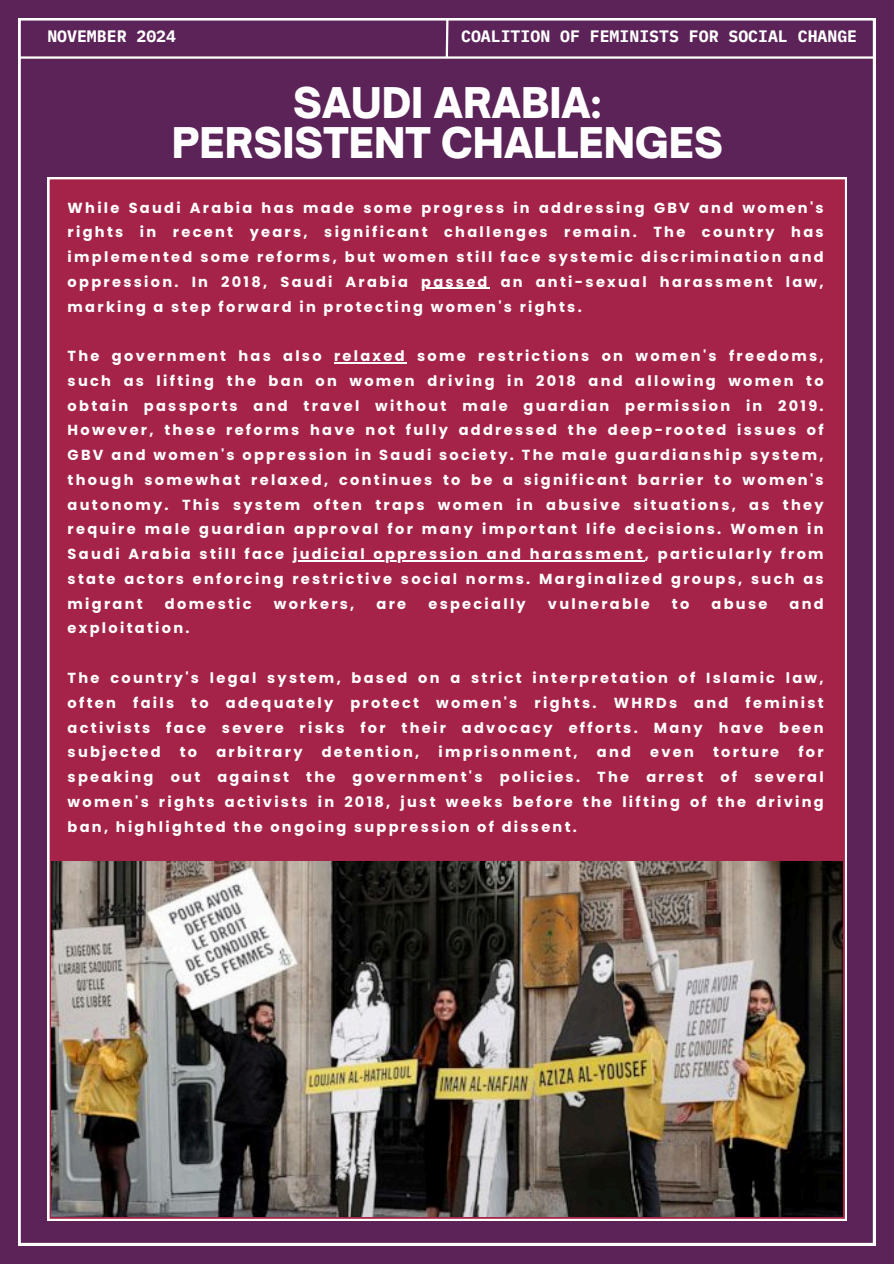
<style>
.page{position:relative;width:894px;height:1264px;background:#fff}
.page>*{position:absolute;margin:0;border:0;box-sizing:border-box;transform-origin:0 0}
.t1{font:900 40.5px/40.5px "Open Sauce One";color:#fff;text-align:center}
.t2{font:700 16.5px "IBM Plex Mono";color:#fff}
.t3{font:700 14.55px/24.8px "Poppins";letter-spacing:.16em;color:#fff;text-align:justify}
</style>
<div class="page">
<div style="left:0;top:0;width:893px;height:1263px;background:#5c2359"></div>
<div style="left:19px;top:18px;width:855px;height:1227px;background:#5c2359"></div>
<svg style="left:444px;top:16px;width:5px;height:44px"></svg>
<hr style="left:20px;top:56px;width:854px;height:3px;background:#fff">
<div style="left:47px;top:177px;width:799px;height:1043px;background:#a52349"></div>
<img style="left:51px;top:861px;width:791px;height:355px">
<hr style="left:421px;top:288px;width:68px;height:1px;background:#fff">
<hr style="left:334px;top:362px;width:73px;height:1px;background:#fff">
<hr style="left:293px;top:560px;width:351px;height:1px;background:#fff">
<p class="t2" style="left:47px;top:26px;width:130px">NOVEMBER 2024</p>
<p class="t2" style="left:461px;top:26px;width:397px">COALITION OF FEMINISTS FOR SOCIAL CHANGE</p>
<p class="t1" style="left:172px;top:82px;width:552px">SAUDI ARABIA:<br>PERSISTENT CHALLENGES</p>
<h2 class="t3" style="left:68px;top:195px;width:757px">While Saudi Arabia has made some progress in addressing GBV and women's rights in recent years, significant challenges remain. The country has implemented some reforms, but women still face systemic discrimination and oppression. In 2018, Saudi Arabia</h2>
<h2 class="t3" style="left:68px;top:269px;width:757px;text-indent:353px">passed an anti-sexual harassment law, marking a step forward in protecting women's rights.</h2>
<h2 class="t3" style="left:68px;top:343px;width:757px">The government has also relaxed some restrictions on women's freedoms, such as lifting the ban on women driving in 2018 and allowing women to</h2>
<h1 class="t3" style="left:68px;top:393px;width:757px">obtain passports and travel without male guardian permission in 2019.<br>However, these reforms have not fully addressed the deep-rooted issues of GBV and women's oppression in Saudi society. The male guardianship system, though somewhat relaxed, continues to be a significant barrier to women's autonomy. This system often traps women in abusive situations, as they require male guardian approval for many important life decisions. Women in Saudi Arabia still face</h1>
<p class="t3" style="left:68px;top:541px;width:757px;text-indent:225px">judicial oppression and harassment, particularly from state actors enforcing restrictive social norms. Marginalized groups, such as migrant</p>
<p class="t3" style="left:165px;top:591px;width:88px">domestic</p>
<p class="t3" style="left:274px;top:591px;width:82px">workers,</p>
<p class="t3" style="left:376px;top:591px;width:31px">are</p>
<p class="t3" style="left:428px;top:591px;width:99px">especially</p>
<p class="t3" style="left:547px;top:591px;width:103px">vulnerable</p>
<p class="t3" style="left:671px;top:591px;width:19px">to</p>
<p class="t3" style="left:711px;top:591px;width:57px">abuse</p>
<p class="t3" style="left:789px;top:591px;width:36px">and</p>
<p class="t3" style="left:68px;top:616px;width:123px">exploitation.</p>
<p class="t3" style="left:68px;top:665px;width:757px">The country's legal system, based on a strict interpretation of Islamic law, often fails to adequately protect women's rights. WHRDs and feminist activists face severe risks for their advocacy efforts. Many have been subjected</p>
<p class="t3" style="left:180px;top:739px;width:19px">to</p>
<p class="t3" style="left:216px;top:739px;width:88px">arbitrary</p>
<p class="t3" style="left:321px;top:739px;width:99px">detention,</p>
<p class="t3" style="left:438px;top:739px;width:141px">imprisonment,</p>
<p class="t3" style="left:596px;top:739px;width:36px">and</p>
<p class="t3" style="left:650px;top:739px;width:45px">even</p>
<p class="t3" style="left:713px;top:739px;width:68px">torture</p>
<p class="t3" style="left:68px;top:739px;width:757px;text-indent:730px">for speaking out against the government's policies. The arrest of several women's rights activists in 2018, just weeks before the lifting of the driving ban, highlighted the ongoing suppression of dissent.</p>
</div>
